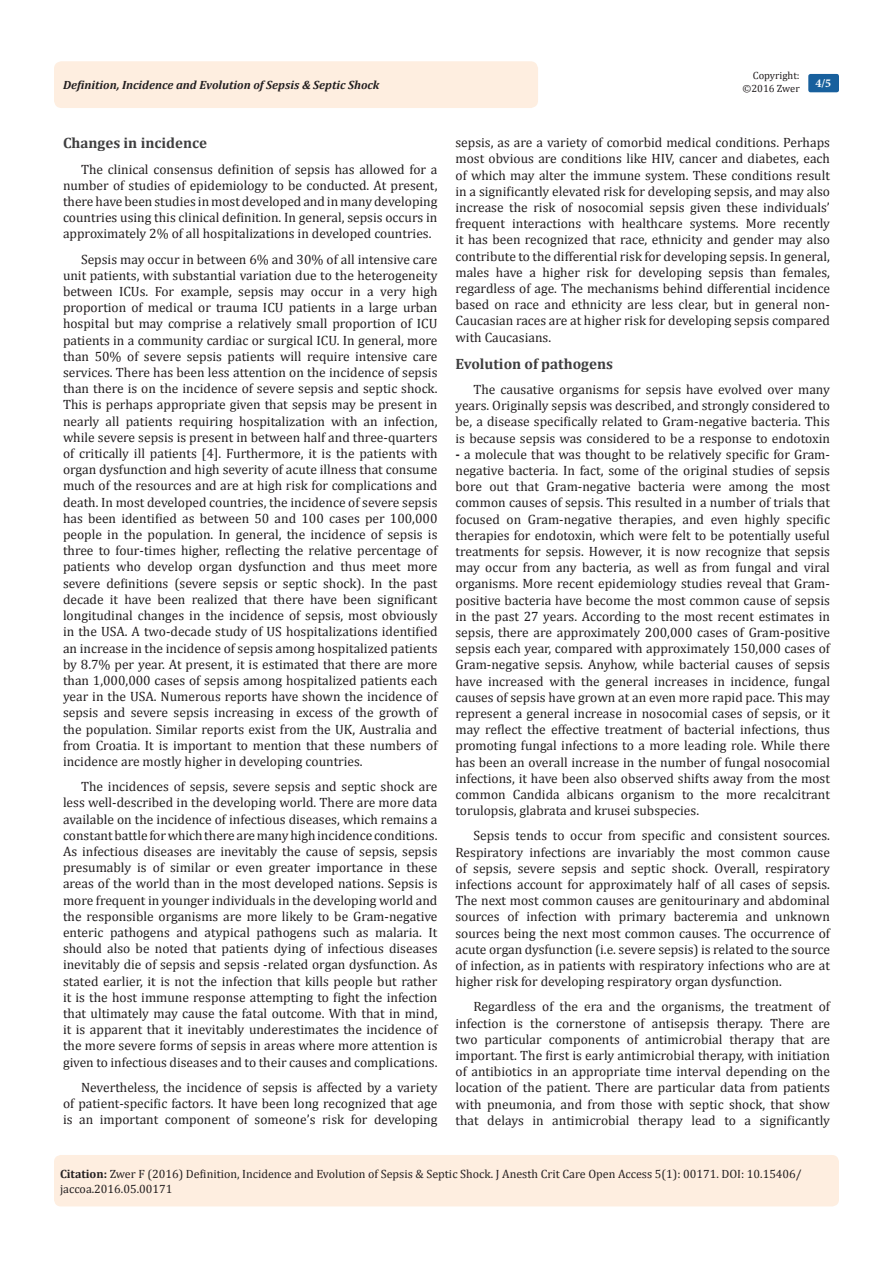
<style>
.page{position:relative;width:893px;height:1263px;background:#fff}
.page>*{position:absolute;margin:0;border:0;box-sizing:border-box;transform-origin:0 0}
.List_Paragraph{font:700 15px "Cambria";color:#3e3e3f}
.t1{font:13.5px/16.2px "Cambria";color:#231f20;text-align:justify}
.t2{font:12px/14.4px "Cambria";color:#231f20}
.t3{font:italic 700 12px "Cambria";color:#231f20}
.t4{font:700 12px "Minion Pro";color:#fff}
.t5{font:10.5px/12.6px "Cambria";color:#231f20;text-align:right}
.s1{font-weight:700}
</style>
<div class="page">
<div style="left:54px;top:61px;width:484px;height:47px;background:#feeee0;border-radius:8px"></div>
<div style="left:808px;top:74px;width:31px;height:18px;background:#18609d;border-radius:2px"></div>
<div style="left:54px;top:1155px;width:785px;height:51px;background:#feeee0;border-radius:7px"></div>
<p class="t5" style="left:742px;top:69px;width:59px">Copyright: ©2016 Zwer</p>
<p class="t3" style="left:63px;top:77px;width:318px">Definition, Incidence and Evolution of Sepsis &amp; Septic Shock</p>
<p class="t4" style="left:815px;top:75px;width:17px">4/5</p>
<p class="List_Paragraph" style="left:63px;top:133px;width:146px">Changes in incidence</p>
<p class="t1" style="left:63px;top:161px;width:376px;text-indent:18px">The clinical consensus definition of sepsis has allowed for a number of studies of epidemiology to be conducted. At present, there have been studies in most developed and in many developing countries using this clinical definition. In general, sepsis occurs in approximately 2% of all hospitalizations in developed countries.</p>
<p class="t1" style="left:63px;top:251px;width:376px;text-indent:18px">Sepsis may occur in between 6% and 30% of all intensive care unit patients, with substantial variation due to the heterogeneity between ICUs. For example, sepsis may occur in a very high proportion of medical or trauma ICU patients in a large urban hospital but may comprise a relatively small proportion of ICU patients in a community cardiac or surgical ICU. In general, more than 50% of severe sepsis patients will require intensive care services. There has been less attention on the incidence of sepsis than there is on the incidence of severe sepsis and septic shock.<br>This is perhaps appropriate given that sepsis may be present in nearly all patients requiring hospitalization with an infection, while severe sepsis is present in between half and three-quarters of critically ill patients [4]. Furthermore, it is the patients with organ dysfunction and high severity of acute illness that consume much of the resources and are at high risk for complications and death. In most developed countries, the incidence of severe sepsis has been identified as between 50 and 100 cases per 100,000 people in the population. In general, the incidence of sepsis is three to four-times higher, reflecting the relative percentage of patients who develop organ dysfunction and thus meet more severe definitions (severe sepsis or septic shock). In the past decade it have been realized that there have been significant longitudinal changes in the incidence of sepsis, most obviously in the USA. A two-decade study of US hospitalizations identified an increase in the incidence of sepsis among hospitalized patients by 8.7% per year. At present, it is estimated that there are more than 1,000,000 cases of sepsis among hospitalized patients each year in the USA. Numerous reports have shown the incidence of sepsis and severe sepsis increasing in excess of the growth of the population. Similar reports exist from the UK, Australia and from Croatia. It is important to mention that these numbers of incidence are mostly higher in developing countries.</p>
<p class="t1" style="left:63px;top:778px;width:376px;text-indent:18px">The incidences of sepsis, severe sepsis and septic shock are less well-described in the developing world. There are more data available on the incidence of infectious diseases, which remains a constant battle for which there are many high incidence conditions.<br>As infectious diseases are inevitably the cause of sepsis, sepsis presumably is of similar or even greater importance in these areas of the world than in the most developed nations. Sepsis is more frequent in younger individuals in the developing world and the responsible organisms are more likely to be Gram-negative enteric pathogens and atypical pathogens such as malaria. It should also be noted that patients dying of infectious diseases inevitably die of sepsis and sepsis -related organ dysfunction. As stated earlier, it is not the infection that kills people but rather it is the host immune response attempting to fight the infection that ultimately may cause the fatal outcome. With that in mind, it is apparent that it inevitably underestimates the incidence of the more severe forms of sepsis in areas where more attention is given to infectious diseases and to their causes and complications.</p>
<p class="t1" style="left:63px;top:1079px;width:376px;text-indent:18px">Nevertheless, the incidence of sepsis is affected by a variety of patient-specific factors. It have been long recognized that age is an important component of someone’s risk for developing</p>
<p class="t1" style="left:455px;top:134px;width:376px">sepsis, as are a variety of comorbid medical conditions. Perhaps most obvious are conditions like HIV, cancer and diabetes, each of which may alter the immune system. These conditions result in a significantly elevated risk for developing sepsis, and may also increase the risk of nosocomial sepsis given these individuals’ frequent interactions with healthcare systems. More recently it has been recognized that race, ethnicity and gender may also contribute to the differential risk for developing sepsis. In general, males have a higher risk for developing sepsis than females, regardless of age. The mechanisms behind differential incidence based on race and ethnicity are less clear, but in general non-Caucasian races are at higher risk for developing sepsis compared with Caucasians.</p>
<p class="List_Paragraph" style="left:455px;top:353px;width:159px">Evolution of pathogens</p>
<p class="t1" style="left:455px;top:381px;width:376px;text-indent:18px">The causative organisms for sepsis have evolved over many years. Originally sepsis was described, and strongly considered to be, a disease specifically related to Gram-negative bacteria. This is because sepsis was considered to be a response to endotoxin</p>
<p class="t1" style="left:455px;top:446px;width:376px"><span class="s1">-</span> a molecule that was thought to be relatively specific for Gram&shy;negative bacteria. In fact, some of the original studies of sepsis bore out that Gram-negative bacteria were among the most common causes of sepsis. This resulted in a number of trials that focused on Gram-negative therapies, and even highly specific therapies for endotoxin, which were felt to be potentially useful treatments for sepsis. However, it is now recognize that sepsis may occur from any bacteria, as well as from fungal and viral organisms. More recent epidemiology studies reveal that Gram&shy;positive bacteria have become the most common cause of sepsis in the past 27 years. According to the most recent estimates in sepsis, there are approximately 200,000 cases of Gram-positive sepsis each year, compared with approximately 150,000 cases of Gram-negative sepsis. Anyhow, while bacterial causes of sepsis have increased with the general increases in incidence, fungal causes of sepsis have grown at an even more rapid pace. This may represent a general increase in nosocomial cases of sepsis, or it may reflect the effective treatment of bacterial infections, thus promoting fungal infections to a more leading role. While there has been an overall increase in the number of fungal nosocomial infections, it have been also observed shifts away from the most common Candida albicans organism to the more recalcitrant torulopsis, glabrata and krusei subspecies.</p>
<p class="t1" style="left:455px;top:827px;width:376px;text-indent:18px">Sepsis tends to occur from specific and consistent sources.<br>Respiratory infections are invariably the most common cause of sepsis, severe sepsis and septic shock. Overall, respiratory infections account for approximately half of all cases of sepsis.<br>The next most common causes are genitourinary and abdominal sources of infection with primary bacteremia and unknown sources being the next most common causes. The occurrence of acute organ dysfunction (i.e. severe sepsis) is related to the source of infection, as in patients with respiratory infections who are at higher risk for developing respiratory organ dysfunction.</p>
<p class="t1" style="left:455px;top:998px;width:376px;text-indent:18px">Regardless of the era and the organisms, the treatment of infection is the cornerstone of antisepsis therapy. There are two particular components of antimicrobial therapy that are important. The first is early antimicrobial therapy, with initiation of antibiotics in an appropriate time interval depending on the location of the patient. There are particular data from patients with pneumonia, and from those with septic shock, that show that delays in antimicrobial therapy lead to a significantly</p>
<p class="t2" style="left:60px;top:1167px;width:743px"><span class="s1">Citation:</span> Zwer F (2016) Definition, Incidence and Evolution of Sepsis &amp; Septic Shock. J Anesth Crit Care Open Access 5(1): 00171. DOI: 10.15406/ jaccoa.2016.05.00171</p>
</div>
